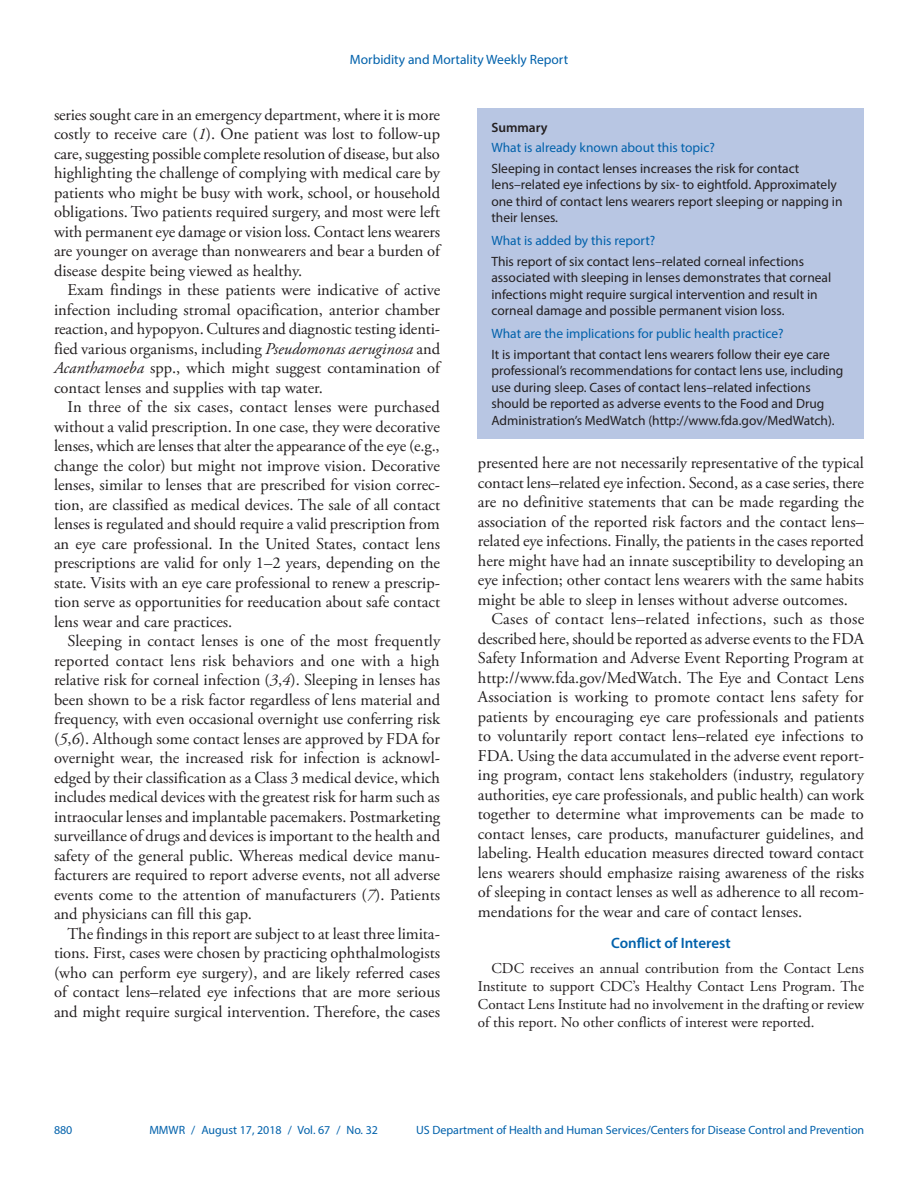
<style>
.page{position:relative;width:918px;height:1188px;background:#fff}
.page>*{position:absolute;margin:0;border:0;box-sizing:border-box;transform-origin:0 0}
.Paragraph{font:16.5px/19.5px "Adobe Garamond Pro";color:#231f20;text-align:justify}
.Conflict_of_Interest{font:15px/18px "Adobe Garamond Pro";color:#231f20;text-align:justify}
.Conflict_of_Interest-2{font:600 15px "Myriad Pro";color:#0161ab}
.Summary_Box_Text{font:13.5px/16.5px "Myriad Pro";color:#231f20}
.Summary_Box_Heading{font:13.5px "Myriad Pro";color:#0161ab}
.Figure_Title{font:600 13.5px "Myriad Pro";color:#231f20}
.t1{font:12px "Myriad Pro";color:#0161ab}
.s1{font-style:italic}
</style>
<div class="page">
<div style="left:478px;top:108px;width:386px;height:330px;background:#b8c6e3"></div>
<p class="Summary_Box_Heading" style="left:350px;top:51px;width:220px">Morbidity and Mortality Weekly Report</p>
<p class="Paragraph" style="left:54px;top:106px;width:388px">series sought care in an emergency department, where it is more costly to receive care (<span class="s1">1</span>). One patient was lost to follow-up care, suggesting possible complete resolution of disease, but also highlighting the challenge of complying with medical care by patients who might be busy with work, school, or household obligations. Two patients required surgery, and most were left with permanent eye damage or vision loss. Contact lens wearers are younger on average than nonwearers and bear a burden of disease despite being viewed as healthy.</p>
<p class="Paragraph" style="left:54px;top:281px;width:388px;text-indent:14px">Exam findings in these patients were indicative of active infection including stromal opacification, anterior chamber reaction, and hypopyon. Cultures and diagnostic testing identi&shy;fied various organisms, including <span class="s1">Pseudomonas aeruginosa</span> and <span class="s1">Acanthamoeba</span> spp., which might suggest contamination of contact lenses and supplies with tap water.</p>
<p class="Paragraph" style="left:54px;top:398px;width:388px;text-indent:14px">In three of the six cases, contact lenses were purchased without a valid prescription. In one case, they were decorative lenses, which are lenses that alter the appearance of the eye (e.g., change the color) but might not improve vision. Decorative lenses, similar to lenses that are prescribed for vision correc&shy;tion, are classified as medical devices. The sale of all contact lenses is regulated and should require a valid prescription from an eye care professional. In the United States, contact lens prescriptions are valid for only 1–2 years, depending on the state. Visits with an eye care professional to renew a prescrip&shy;tion serve as opportunities for reeducation about safe contact lens wear and care practices.</p>
<p class="Paragraph" style="left:54px;top:632px;width:388px;text-indent:14px">Sleeping in contact lenses is one of the most frequently reported contact lens risk behaviors and one with a high relative risk for corneal infection (<span class="s1">3</span>,<span class="s1">4</span>). Sleeping in lenses has been shown to be a risk factor regardless of lens material and frequency, with even occasional overnight use conferring risk (<span class="s1">5</span>,<span class="s1">6</span>). Although some contact lenses are approved by FDA for overnight wear, the increased risk for infection is acknowl&shy;edged by their classification as a Class 3 medical device, which includes medical devices with the greatest risk for harm such as intraocular lenses and implantable pacemakers. Postmarketing surveillance of drugs and devices is important to the health and safety of the general public. Whereas medical device manu&shy;facturers are required to report adverse events, not all adverse events come to the attention of manufacturers (<span class="s1">7</span>). Patients and physicians can fill this gap.</p>
<p class="Paragraph" style="left:54px;top:925px;width:388px;text-indent:14px">The findings in this report are subject to at least three limita&shy;tions. First, cases were chosen by practicing ophthalmologists (who can perform eye surgery), and are likely referred cases of contact lens–related eye infections that are more serious and might require surgical intervention. Therefore, the cases</p>
<p class="Figure_Title" style="left:491px;top:119px;width:58px">Summary</p>
<p class="Summary_Box_Heading" style="left:491px;top:139px;width:225px">What is already known about this topic?</p>
<p class="Summary_Box_Text" style="left:491px;top:160px;width:353px">Sleeping in contact lenses increases the risk for contact lens–related eye infections by six- to eightfold. Approximately one third of contact lens wearers report sleeping or napping in their lenses.</p>
<p class="Summary_Box_Heading" style="left:491px;top:232px;width:165px">What is added by this report?</p>
<p class="Summary_Box_Text" style="left:491px;top:253px;width:341px">This report of six contact lens–related corneal infections associated with sleeping in lenses demonstrates that corneal infections might require surgical intervention and result in corneal damage and possible permanent vision loss.</p>
<p class="Summary_Box_Heading" style="left:491px;top:325px;width:294px">What are the implications for public health practice?</p>
<p class="Summary_Box_Text" style="left:491px;top:346px;width:354px">It is important that contact lens wearers follow their eye care professional’s recommendations for contact lens use, including use during sleep. Cases of contact lens–related infections should be reported as adverse events to the Food and Drug Administration’s MedWatch (http://www.fda.gov/MedWatch).</p>
<p class="Paragraph" style="left:478px;top:454px;width:388px">presented here are not necessarily representative of the typical contact lens–related eye infection. Second, as a case series, there are no definitive statements that can be made regarding the association of the reported risk factors and the contact lens– related eye infections. Finally, the patients in the cases reported here might have had an innate susceptibility to developing an eye infection; other contact lens wearers with the same habits might be able to sleep in lenses without adverse outcomes.</p>
<p class="Paragraph" style="left:478px;top:610px;width:388px;text-indent:14px">Cases of contact lens–related infections, such as those described here, should be reported as adverse events to the FDA Safety Information and Adverse Event Reporting Program at http://www.fda.gov/MedWatch. The Eye and Contact Lens Association is working to promote contact lens safety for patients by encouraging eye care professionals and patients to voluntarily report contact lens–related eye infections to FDA. Using the data accumulated in the adverse event report&shy;ing program, contact lens stakeholders (industry, regulatory authorities, eye care professionals, and public health) can work together to determine what improvements can be made to contact lenses, care products, manufacturer guidelines, and labeling. Health education measures directed toward contact lens wearers should emphasize raising awareness of the risks of sleeping in contact lenses as well as adherence to all recom&shy;mendations for the wear and care of contact lenses.</p>
<h1 class="Conflict_of_Interest-2" style="left:611px;top:934px;width:121px">Conflict of Interest</h1>
<h1 class="Conflict_of_Interest" style="left:478px;top:960px;width:388px;text-indent:14px">CDC receives an annual contribution from the Contact Lens Institute to support CDC’s Healthy Contact Lens Program. The Contact Lens Institute had no involvement in the drafting or review of this report. No other conflicts of interest were reported.</h1>
<p class="t1" style="left:54px;top:1123px;width:20px">880</p>
<p class="t1" style="left:149px;top:1123px;width:230px">MMWR / August 17, 2018 / Vol. 67 / No. 32</p>
<p class="t1" style="left:416px;top:1123px;width:450px">US Department of Health and Human Services/Centers for Disease Control and Prevention</p>
</div>
